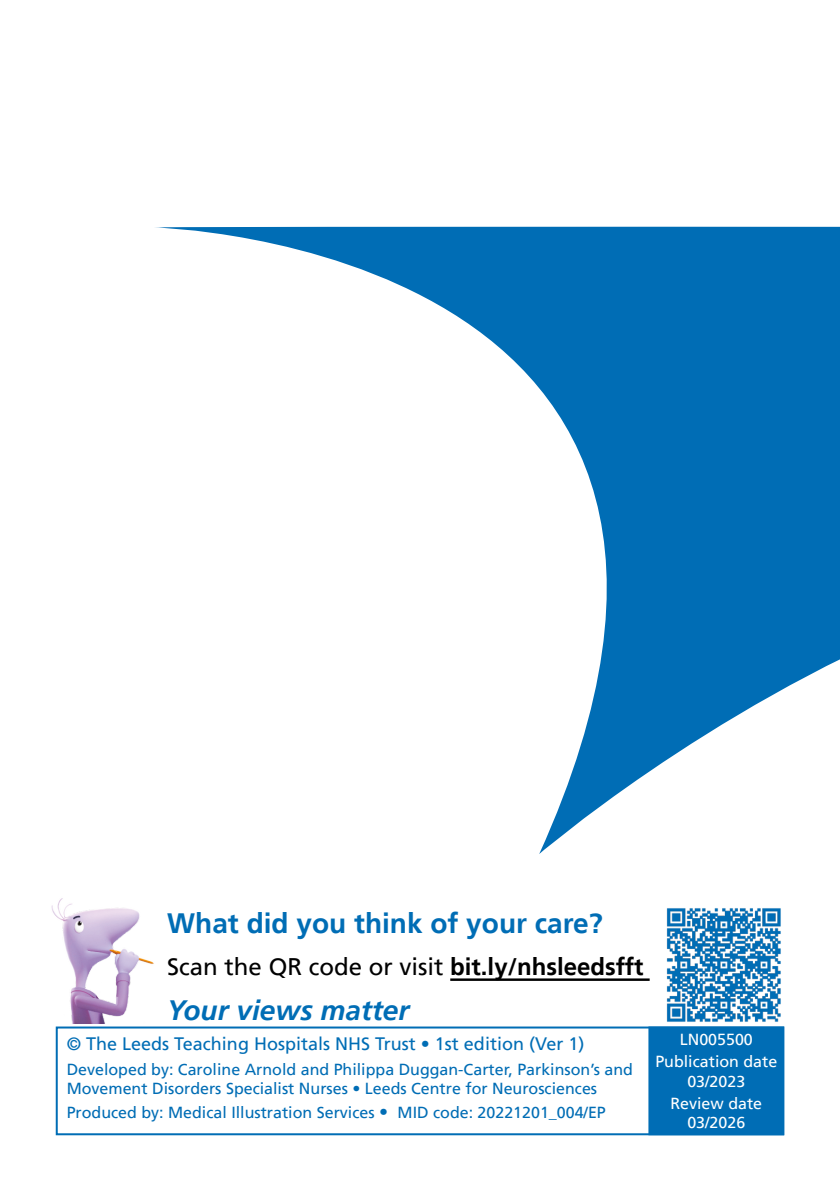
<style>
.page{position:relative;width:840px;height:1191px;background:#fff}
.page>*{position:absolute;margin:0;border:0;box-sizing:border-box;transform-origin:0 0}
.t1{font:700 28px "Frutiger LT";color:#006db5}
.t2{font:italic 700 28px "Frutiger LT";color:#006db5}
.t3{font:24px "Frutiger LT";color:#000}
.t4{font:18px "Frutiger LT";color:#006db5}
.t5{font:16px/19.2px "Frutiger LT";color:#006db5}
.t6{font:16px/22px "Frutiger LT";color:#fff;text-align:center}
.s1{font-weight:700}
.s2{font-size:18px}
</style>
<div class="page">
<svg style="left:155px;top:226px;width:684px;height:628px"></svg>
<div style="left:56px;top:1026px;width:727px;height:109px;border:2px solid #006db5"></div>
<div style="left:648px;top:1026px;width:135px;height:109px;background:#006db5;border:2px solid #006db5"></div>
<img style="left:51px;top:898px;width:103px;height:125px">
<hr style="left:450px;top:978px;width:199px;height:3px;background:#000">
<img style="left:666px;top:908px;width:115px;height:114px">
<h1 class="t1" style="left:167px;top:907px;width:437px">What did you think of your care?</h1>
<h2 class="t3" style="left:167px;top:952px;width:477px">Scan the QR code or visit <span class="s1">bit.ly/nhsleedsfft</span></h2>
<h1 class="t2" style="left:167px;top:993px;width:243px">Your views matter</h1>
<p class="t4" style="left:67px;top:1032px;width:519px">© The Leeds Teaching Hospitals NHS Trust • 1st edition (Ver 1)</p>
<p class="t5" style="left:67px;top:1059px;width:567px">Developed by: Caroline Arnold and Philippa Duggan-Carter, Parkinson’s and<br>Movement Disorders Specialist Nurses • Leeds Centre for Neurosciences</p>
<p class="t5" style="left:67px;top:1103px;width:540px">Produced by: Medical Illustration Services <span class="s2">•</span> MID code: 20221201_004/EP</p>
<p class="t6" style="left:655px;top:1028px;width:123px">LN005500<br>Publication date</p>
<p class="t6" style="left:670px;top:1070px;width:93px">03/2023<br>Review date</p>
<p class="t6" style="left:687px;top:1111px;width:59px">03/2026</p>
</div>
